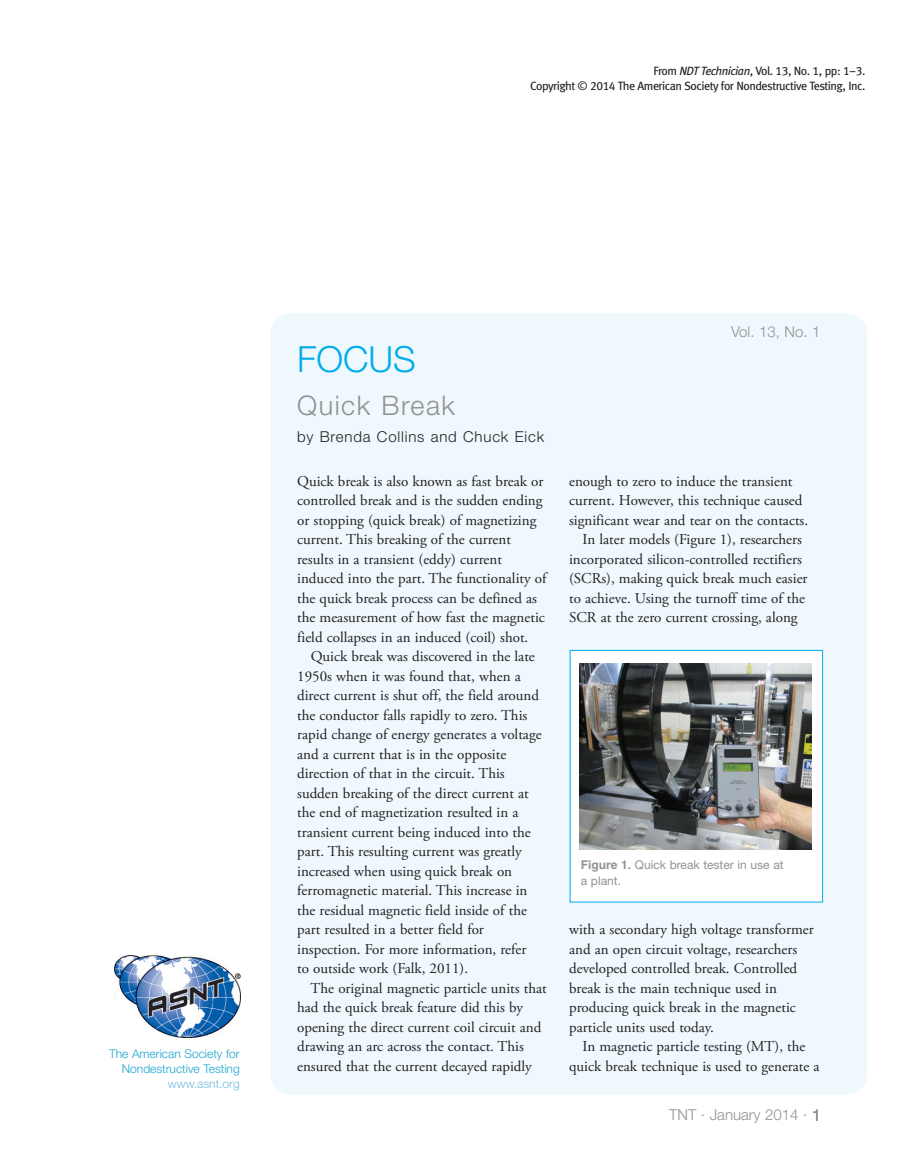
<style>
.page{position:relative;width:905px;height:1175px;background:#fff}
.page>*{position:absolute;margin:0;border:0;box-sizing:border-box;transform-origin:0 0}
.t1{font:300 36px "Helvetica Neue";color:#00aceb}
.t2{font:300 27px "Helvetica Neue";letter-spacing:.055em;color:#939191}
.t3{font:15px/19.5px "Adobe Garamond Pro";color:#231f20}
.t4{font:300 15px "Helvetica Neue";color:#939191}
.t5{font:300 15px "Helvetica Neue";letter-spacing:.055em;color:#231f20}
.t6{font:12px/14.2px "Meta Book LF";letter-spacing:-.04em;color:#231f20;text-align:right}
.t7{font:300 12px/15px "Helvetica Neue";color:#1ca5d1;text-align:right}
.t8{font:12px/16.5px "Helvetica Neue";color:#939191}
.t9{font:300 12px "Helvetica Neue";color:#71bcdd}
.s1{font-style:italic}
.s2{font-family:"Helvetica";font-weight:700}
</style>
<div class="page">
<div style="left:270px;top:313px;width:597px;height:781px;background:#eef8fd;border-radius:20px"></div>
<img style="left:114px;top:955px;width:126px;height:82px">
<div style="left:570px;top:650px;width:252px;height:251px;background:#fff"></div>
<div style="left:569px;top:650px;width:254px;height:252px;border:1px solid #00aceb"></div>
<img style="left:580px;top:663px;width:231px;height:187px">
<p class="t6" style="left:530px;top:65px;width:337px">From <span class="s1">NDT Technician</span>, Vol. 13, No. 1, pp: 1–3.<br>Copyright © 2014 The American Society for Nondestructive Testing, Inc.</p>
<p class="t7" style="left:109px;top:1045px;width:132px">The American Society for<br>Nondestructive Testing</p>
<p class="t9" style="left:168px;top:1076px;width:73px">www.asnt.org</p>
<h1 class="t1" style="left:297px;top:337px;width:120px">FOCUS</h1>
<h2 class="t2" style="left:297px;top:389px;width:159px">Quick Break</h2>
<p class="t5" style="left:297px;top:427px;width:248px">by Brenda Collins and Chuck Eick</p>
<p class="t3" style="left:297px;top:472px;width:251px">Quick break is also known as fast break or controlled break and is the sudden ending or stopping (quick break) of magnetizing current. This breaking of the current results in a transient (eddy) current induced into the part. The functionality of the quick break process can be defined as the measurement of how fast the magnetic field collapses in an induced (coil) shot.</p>
<p class="t3" style="left:297px;top:648px;width:246px;text-indent:14px">Quick break was discovered in the late 1950s when it was found that, when a direct current is shut off, the field around the conductor falls rapidly to zero. This rapid change of energy generates a voltage and a current that is in the opposite direction of that in the circuit. This sudden breaking of the direct current at the end of magnetization resulted in a transient current being induced into the part. This resulting current was greatly increased when using quick break on ferromagnetic material. This increase in the residual magnetic field inside of the part resulted in a better field for inspection. For more information, refer to outside work (Falk, 2011).</p>
<p class="t3" style="left:297px;top:979px;width:251px;text-indent:14px">The original magnetic particle units that had the quick break feature did this by opening the direct current coil circuit and drawing an arc across the contact. This ensured that the current decayed rapidly</p>
<p class="t4" style="left:731px;top:322px;width:91px">Vol. 13, No. 1</p>
<p class="t3" style="left:569px;top:472px;width:225px">enough to zero to induce the transient</p>
<p class="t3" style="left:569px;top:492px;width:235px">current. However, this technique caused</p>
<p class="t3" style="left:569px;top:511px;width:240px">significant wear and tear on the contacts.</p>
<p class="t3" style="left:582px;top:531px;width:221px">In later models (Figure 1), researchers</p>
<p class="t3" style="left:569px;top:550px;width:234px">incorporated silicon-controlled rectifiers</p>
<p class="t3" style="left:569px;top:570px;width:240px">(SCRs), making quick break much easier</p>
<p class="t3" style="left:569px;top:589px;width:237px">to achieve. Using the turnoff time of the</p>
<p class="t3" style="left:569px;top:609px;width:230px">SCR at the zero current crossing, along</p>
<p class="t8" style="left:581px;top:856px;width:204px"><span class="s2">Figure 1.</span> Quick break tester in use at a plant.</p>
<p class="t3" style="left:569px;top:921px;width:246px">with a secondary high voltage transformer and an open circuit voltage, researchers developed controlled break. Controlled break is the main technique used in producing quick break in the magnetic particle units used today.</p>
<p class="t3" style="left:569px;top:1038px;width:252px;text-align:center">In magnetic particle testing (MT), the quick break technique is used to generate a</p>
<p class="t4" style="left:669px;top:1105px;width:153px">TNT · January 2014 · 1</p>
</div>
